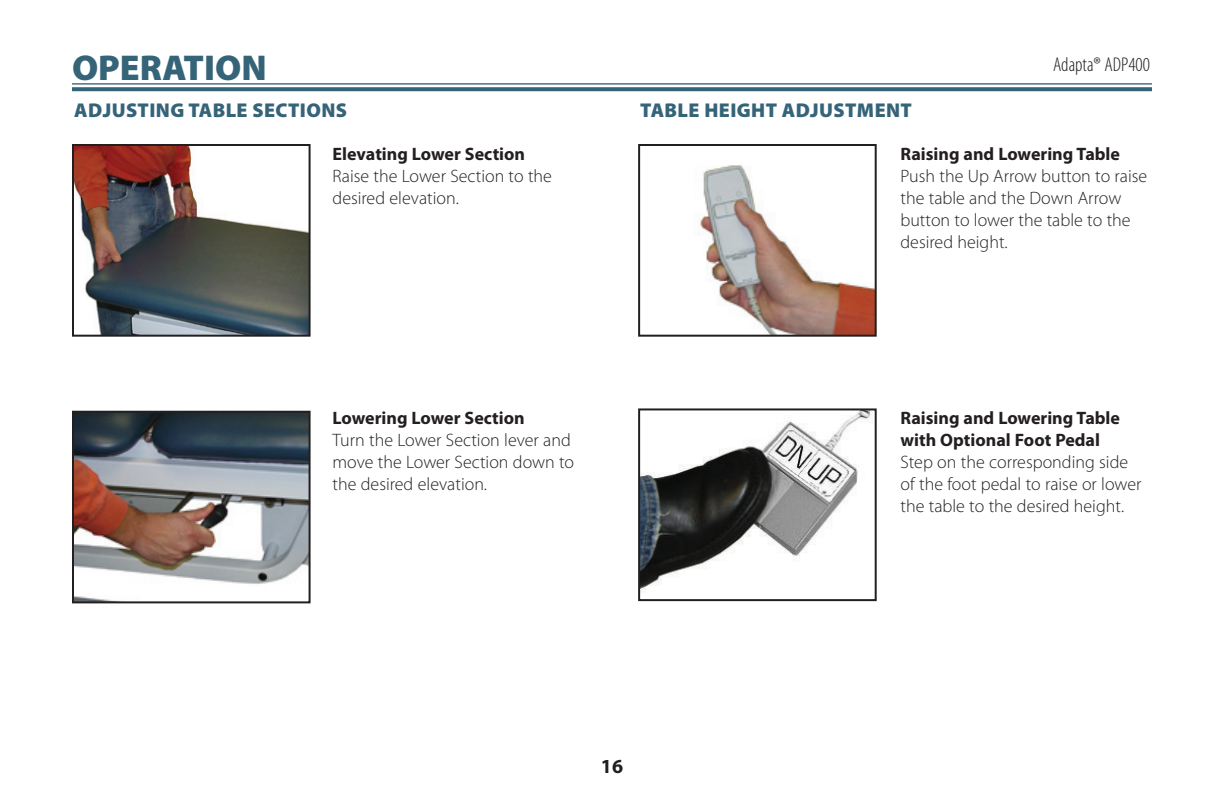
<style>
.page{position:relative;width:1224px;height:792px;background:#fff}
.page>*{position:absolute;margin:0;border:0;box-sizing:border-box;transform-origin:0 0}
.t1{font:900 36px "Myriad Pro";color:#356378}
.t2{font:900 20px "Myriad Pro";letter-spacing:.02em;color:#356378}
.t3{font:300 condensed 20px "Myriad Pro";color:#231f20}
.t4{font:700 20px "Myriad Pro";color:#231f20}
.t5{font:300 18px/22px "Myriad Pro";color:#231f20}
.t6{font:700 18px/22px "Myriad Pro";color:#231f20}
</style>
<div class="page">
<hr style="left:72px;top:83px;width:1080px;height:2px;background:#356378">
<svg style="left:72px;top:87px;width:1080px;height:4px;background:#406b7f"></svg>
<img style="left:75px;top:147px;width:233px;height:187px">
<div style="left:72px;top:144px;width:239px;height:193px;border:2px solid #231f20"></div>
<img style="left:75px;top:414px;width:233px;height:186px">
<div style="left:72px;top:411px;width:239px;height:192px;border:2px solid #231f20"></div>
<img style="left:700px;top:165px;width:174px;height:169px">
<div style="left:638px;top:144px;width:239px;height:193px;border:2px solid #231f20"></div>
<img style="left:641px;top:411px;width:232px;height:182px">
<div style="left:638px;top:408px;width:239px;height:193px;border:2px solid #231f20"></div>
<h1 class="t1" style="left:72px;top:54px;width:196px">OPERATION</h1>
<p class="t2" style="left:74px;top:102px;width:274px">ADJUSTING TABLE SECTIONS</p>
<p class="t6" style="left:333px;top:144px;width:194px">Elevating Lower Section</p>
<p class="t5" style="left:333px;top:166px;width:221px">Raise the Lower Section to the desired elevation.</p>
<p class="t6" style="left:333px;top:408px;width:194px">Lowering Lower Section</p>
<p class="t5" style="left:333px;top:430px;width:243px">Turn the Lower Section lever and move the Lower Section down to the desired elevation.</p>
<p class="t3" style="left:1053px;top:57px;width:98px">Adapta® ADP400</p>
<p class="t2" style="left:640px;top:102px;width:273px">TABLE HEIGHT ADJUSTMENT</p>
<p class="t6" style="left:900px;top:144px;width:221px">Raising and Lowering Table</p>
<p class="t5" style="left:900px;top:166px;width:248px">Push the Up Arrow button to raise the table and the Down Arrow button to lower the table to the desired height.</p>
<p class="t6" style="left:900px;top:408px;width:221px">Raising and Lowering Table with Optional Foot Pedal</p>
<p class="t5" style="left:900px;top:452px;width:243px">Step on the corresponding side of the foot pedal to raise or lower the table to the desired height.</p>
<p class="t4" style="left:601px;top:758px;width:24px">16</p>
</div>
